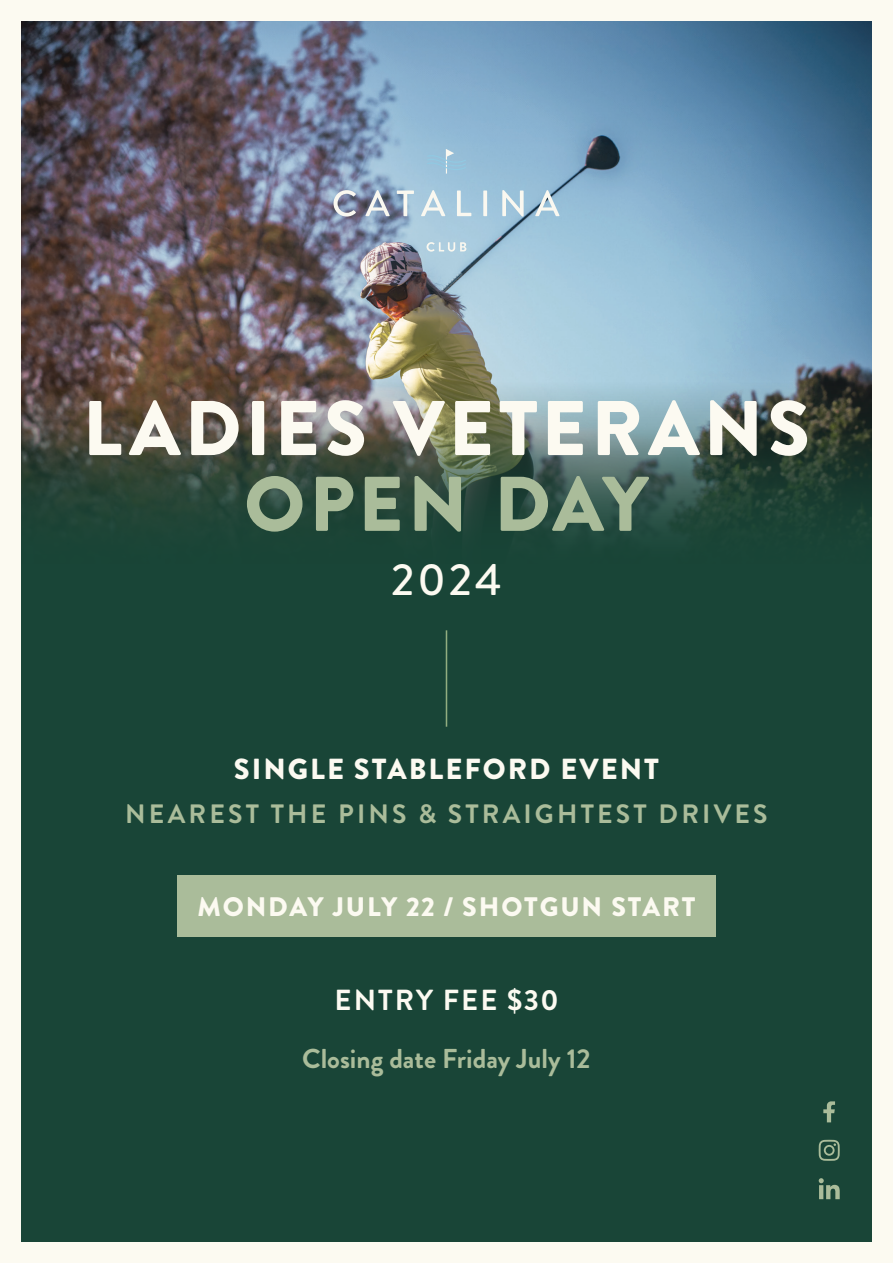
<style>
.page{position:relative;width:893px;height:1263px;background:#fcfaf1}
.page>*{position:absolute;margin:0;border:0;box-sizing:border-box;transform-origin:0 0}
.t1{font:900 77.25px/75.8px "Brandon Grotesque";letter-spacing:.055em;color:#fcfaf1;text-align:center}
.t2{font:500 45px "Brandon Grotesque";color:#fcfaf1}
.t3{font:900 28.95px "Brandon Grotesque";letter-spacing:.07em;color:#fcfaf1}
.t4{font:700 28.95px "Brandon Grotesque";letter-spacing:.07em;color:#fcfaf1}
.t5{font:700 27.3px "Brandon Grotesque";color:#aabc9a}
.t6{font:900 26.7px "Brandon Grotesque";letter-spacing:.07em;color:#fcfaf1}
.t7{font:700 26.55px "Brandon Grotesque";letter-spacing:.12em;color:#aabc9a}
.s1{color:#aabc9a}
</style>
<div class="page">
<div style="left:21px;top:21px;width:851px;height:1221px;background:#194537"></div>
<img style="left:21px;top:21px;width:851px;height:514px">
<hr style="left:446px;top:630px;width:1px;height:97px;background:#91ad80">
<div style="left:177px;top:876px;width:539px;height:61px;background:#aabc9a"></div>
<svg style="left:819px;top:1178px;width:21px;height:21px"></svg>
<svg style="left:819px;top:1140px;width:21px;height:21px"></svg>
<svg style="left:823px;top:1101px;width:12px;height:21px"></svg>
<svg style="left:333px;top:190px;width:23px;height:27px"></svg>
<svg style="left:365px;top:190px;width:25px;height:26px"></svg>
<svg style="left:397px;top:190px;width:17px;height:26px"></svg>
<svg style="left:421px;top:190px;width:24px;height:26px"></svg>
<svg style="left:457px;top:190px;width:14px;height:26px"></svg>
<svg style="left:483px;top:190px;width:4px;height:26px"></svg>
<svg style="left:502px;top:190px;width:22px;height:27px"></svg>
<svg style="left:535px;top:190px;width:24px;height:26px"></svg>
<svg style="left:427px;top:242px;width:39px;height:10px"></svg>
<svg style="left:427px;top:149px;width:39px;height:25px"></svg>
<p class="t1" style="left:83px;top:392px;width:729px">LADIES VETERANS<br><span class="s1">OPEN DAY</span></p>
<p class="t2" style="left:391px;top:548px;width:112px">2024</p>
<p class="t3" style="left:234px;top:748px;width:427px">SINGLE STABLEFORD EVENT</p>
<p class="t7" style="left:125px;top:795px;width:644px">NEAREST THE PINS &amp; STRAIGHTEST DRIVES</p>
<p class="t6" style="left:197px;top:887px;width:500px">MONDAY JULY 22 / SHOTGUN START</p>
<p class="t4" style="left:335px;top:979px;width:226px">ENTRY FEE $30</p>
<p class="t5" style="left:302px;top:1039px;width:290px">Closing date Friday July 12</p>
</div>
